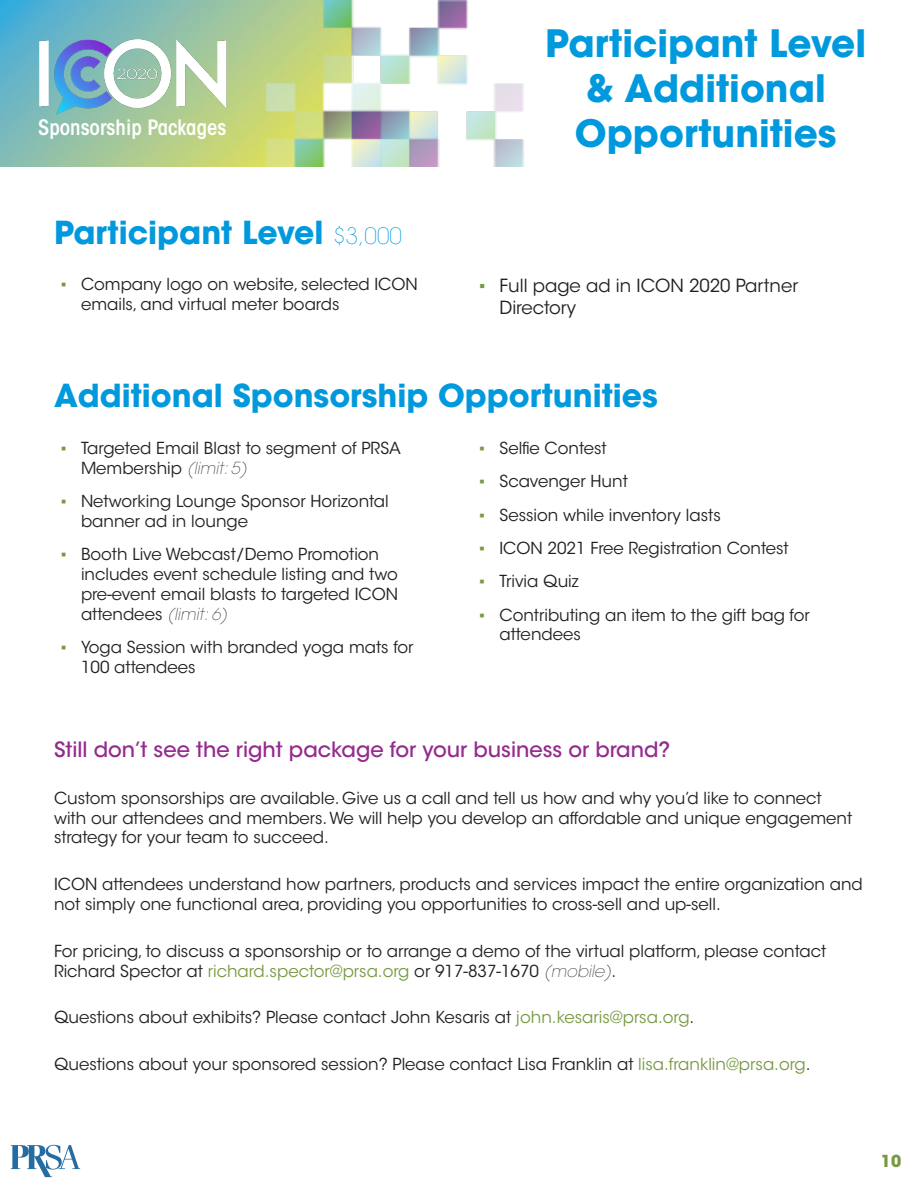
<style>
.page{position:relative;width:918px;height:1188px;background:#fff}
.page>*{position:absolute;margin:0;border:0;box-sizing:border-box;transform-origin:0 0}
.Sponsor_Titles{font:700 37.5px/45px "ITC Avant Garde Std";color:#09d;text-align:center}
.Titles{font:700 31.5px "ITC Avant Garde Std";color:#09d}
.Subheaders{font:500 21px "ITC Avant Garde Std";color:#942a8e}
.t1{font:600 condensed 21px "ITC Avant Garde Std";color:#fff}
.t2{font:18px/21.6px "ITC Avant Garde Std";color:#231f20}
.t3{font:16.5px/19.8px "ITC Avant Garde Std";color:#231f20}
.t4{font:700 16.5px "ITC Avant Garde Std";color:#779941}
.s1{font-weight:200;font-size:22.5px}
.s2{font-family:"Arial";color:#779941}
.s3{font-weight:200;font-style:italic}
.s4{color:#779941}
</style>
<div class="page">
<img style="left:0;top:0;width:524px;height:166px">
<img style="left:31px;top:32px;width:203px;height:87px">
<svg style="left:11px;top:1145px;width:69px;height:32px"></svg>
<p class="t1" style="left:38px;top:114px;width:190px">Sponsorship Packages</p>
<p class="Sponsor_Titles" style="left:545px;top:20px;width:322px">Participant Level &amp; Additional<br>Opportunities</p>
<p class="Titles" style="left:54px;top:212px;width:349px">Participant Level <span class="s1">$3,000</span></p>
<p class="t3" style="left:81px;top:275px;width:338px;text-indent:-20px"><span class="s2">▪</span> Company logo on website, selected ICON emails, and virtual meter boards</p>
<p class="t2" style="left:500px;top:275px;width:300px;text-indent:-20px"><span class="s2">▪</span> Full page ad in ICON 2020 Partner<br>Directory</p>
<p class="Titles" style="left:54px;top:375px;width:605px">Additional Sponsorship Opportunities</p>
<p class="t3" style="left:81px;top:439px;width:321px;text-indent:-20px"><span class="s2">▪</span> Targeted Email Blast to segment of PRSA<br>Membership <span class="s3">(limit: 5)</span></p>
<p class="t3" style="left:81px;top:492px;width:309px;text-indent:-20px"><span class="s2">▪</span> Networking Lounge Sponsor Horizontal banner ad in lounge</p>
<p class="t3" style="left:81px;top:545px;width:319px;text-indent:-20px"><span class="s2">▪</span> Booth Live Webcast/Demo Promotion includes event schedule listing and two pre-event email blasts to targeted ICON attendees <span class="s3">(limit: 6)</span></p>
<p class="t3" style="left:81px;top:637px;width:334px;text-indent:-20px"><span class="s2">▪</span> Yoga Session with branded yoga mats for<br>100 attendees</p>
<p class="t3" style="left:479px;top:439px;width:129px"><span class="s2">▪</span> Selfie Contest</p>
<p class="t3" style="left:479px;top:472px;width:150px"><span class="s2">▪</span> Scavenger Hunt</p>
<p class="t3" style="left:479px;top:505px;width:243px"><span class="s2">▪</span> Session while inventory lasts</p>
<p class="t3" style="left:479px;top:538px;width:311px"><span class="s2">▪</span> ICON 2021 Free Registration Contest</p>
<p class="t3" style="left:479px;top:572px;width:101px"><span class="s2">▪</span> Trivia Quiz</p>
<p class="t3" style="left:500px;top:605px;width:312px;text-indent:-20px"><span class="s2">▪</span> Contributing an item to the gift bag for attendees</p>
<p class="Subheaders" style="left:54px;top:736px;width:618px">Still don’t see the right package for your business or brand?</p>
<p class="t3" style="left:54px;top:788px;width:800px">Custom sponsorships are available. Give us a call and tell us how and why you’d like to connect with our attendees and members. We will help you develop an affordable and unique engagement strategy for your team to succeed.</p>
<p class="t3" style="left:54px;top:874px;width:810px">ICON attendees understand how partners, products and services impact the entire organization and not simply one functional area, providing you opportunities to cross-sell and up-sell.</p>
<p class="t3" style="left:54px;top:941px;width:774px">For pricing, to discuss a sponsorship or to arrange a demo of the virtual platform, please contact<br>Richard Spector at <span class="s4">richard.spector@prsa.org</span> or 917-837-1670 <span class="s3">(mobile)</span>.</p>
<p class="t3" style="left:54px;top:1008px;width:642px">Questions about exhibits? Please contact John Kesaris at <span class="s4">john.kesaris@prsa.org</span>.</p>
<p class="t3" style="left:54px;top:1054px;width:758px">Questions about your sponsored session? Please contact Lisa Franklin at <span class="s4">lisa.franklin@prsa.org</span>.</p>
<p class="t4" style="left:881px;top:1150px;width:22px">10</p>
</div>
